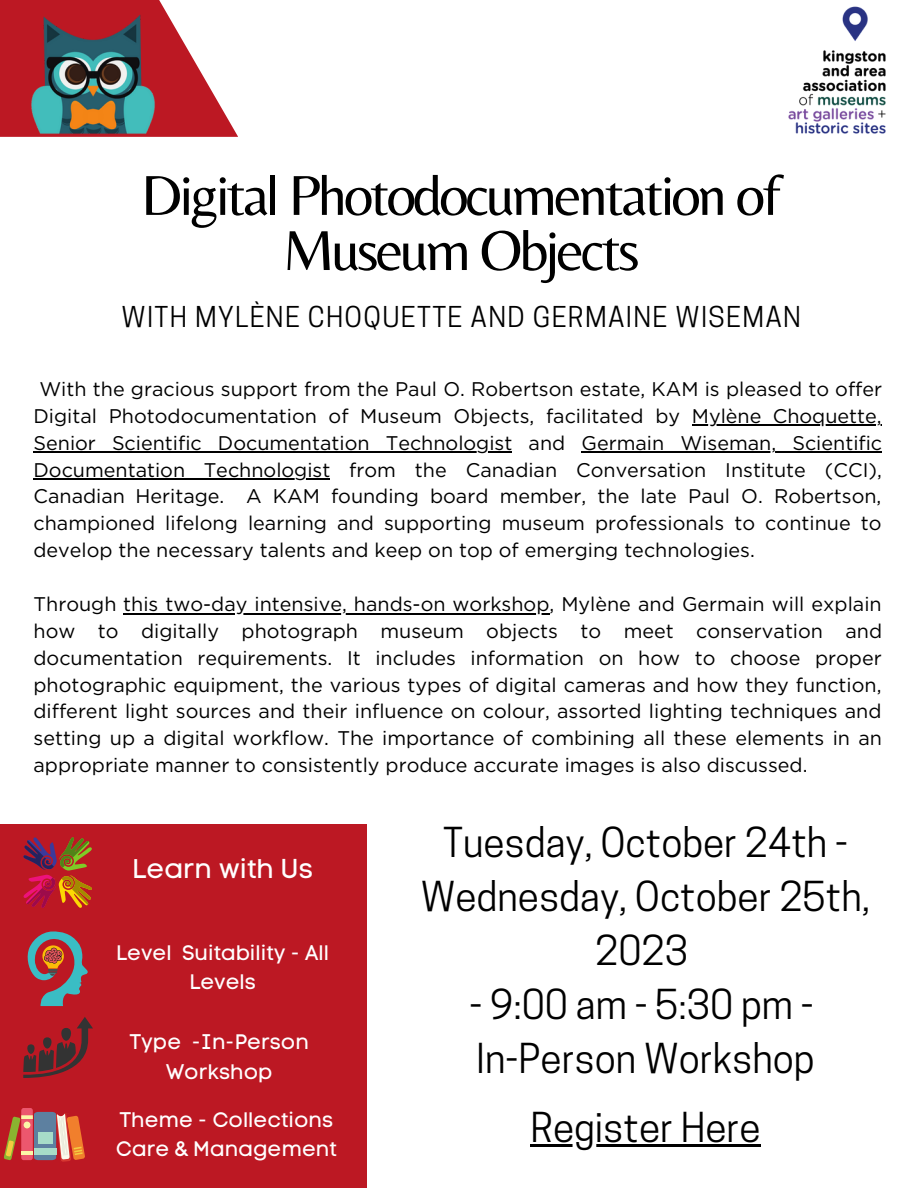
<style>
.page{position:relative;width:918px;height:1188px;background:#fff}
.page>*{position:absolute;margin:0;border:0;box-sizing:border-box;transform-origin:0 0}
.t1{font:58.5px/55.2px "Belleza";letter-spacing:-.05em;color:#000;text-align:center}
.t2{font:38.7px/53.8px "Cooper Hewitt";color:#000;text-align:center}
.t3{font:27px "Cooper Hewitt";letter-spacing:.05em;color:#000}
.t4{font:27px "Code Pro Normal LC";color:#fff}
.t5{font:21px/29.2px "Code Pro Normal LC";color:#fff;text-align:center}
.t6{font:19.8px/26.8px "Gotham";color:#000;text-align:justify}
</style>
<div class="page">
<svg style="left:0;top:0;width:238px;height:137px;fill:#bc1823"></svg>
<img style="left:29px;top:10px;width:127px;height:127px">
<img style="left:788px;top:6px;width:98px;height:128px">
<div style="left:0;top:825px;width:367px;height:363px;background:#bc1823"></div>
<div style="left:21px;top:1108px;width:12px;height:52px;background:#ec576e;border-radius:3px"></div>
<svg style="left:4px;top:1112px;width:81px;height:50px"></svg>
<div style="left:59px;top:1118px;width:5px;height:38px;background:#fafaeb"></div>
<hr style="left:61px;top:1117px;width:4px;height:38px;background:#efefe0">
<svg style="left:60px;top:1120px;width:4px;height:35px"></svg>
<svg style="left:62px;top:1117px;width:5px;height:38px"></svg>
<svg style="left:63px;top:1117px;width:5px;height:38px"></svg>
<svg style="left:27px;top:931px;width:61px;height:75px"></svg>
<svg style="left:23px;top:1017px;width:70px;height:61px"></svg>
<svg style="left:23px;top:837px;width:69px;height:71px"></svg>
<hr style="left:530px;top:1144px;width:231px;height:3px;background:#000">
<hr style="left:692px;top:425px;width:190px;height:1px;background:#000">
<hr style="left:34px;top:451px;width:478px;height:2px;background:#000">
<hr style="left:582px;top:451px;width:300px;height:2px;background:#000">
<hr style="left:34px;top:478px;width:296px;height:2px;background:#000">
<hr style="left:123px;top:613px;width:426px;height:2px;background:#000">
<p class="t1" style="left:141px;top:167px;width:642px">Digital Photodocumentation of<br>Museum Objects</p>
<p class="t3" style="left:122px;top:306px;width:681px">WITH MYLÈNE CHOQUETTE AND GERMAINE WISEMAN</p>
<p class="t6" style="left:34px;top:375px;width:850px">With the gracious support from the Paul O. Robertson estate, KAM is pleased to offer Digital Photodocumentation of Museum Objects, facilitated by Mylène Choquette, Senior Scientific Documentation Technologist and Germain Wiseman, Scientific Documentation Technologist from the Canadian Conversation Institute (CCI), Canadian Heritage. A KAM founding board member, the late Paul O. Robertson, championed lifelong learning and supporting museum professionals to continue to develop the necessary talents and keep on top of emerging technologies.</p>
<p class="t6" style="left:34px;top:590px;width:850px">Through this two-day intensive, hands-on workshop, Mylène and Germain will explain how to digitally photograph museum objects to meet conservation and documentation requirements. It includes information on how to choose proper photographic equipment, the various types of digital cameras and how they function, different light sources and their influence on colour, assorted lighting techniques and setting up a digital workflow. The importance of combining all these elements in an appropriate manner to consistently produce accurate images is also discussed.</p>
<p class="t4" style="left:132px;top:852px;width:182px">Learn with Us</p>
<p class="t5" style="left:116px;top:938px;width:214px">Level Suitability - All<br>Levels</p>
<p class="t5" style="left:130px;top:1027px;width:181px">Type -In-Person<br>Workshop</p>
<p class="t5" style="left:116px;top:1105px;width:222px;text-align:left">Theme - Collections<br>Care &amp; Management</p>
<p class="t2" style="left:421px;top:821px;width:451px">Tuesday, October 24th -<br>Wednesday, October 25th,<br>2023</p>
<p class="t2" style="left:470px;top:982px;width:346px">- 9:00 am - 5:30 pm -</p>
<p class="t2" style="left:476px;top:1036px;width:340px">In-Person Workshop</p>
<p class="t2" style="left:530px;top:1106px;width:232px">Register Here</p>
</div>
